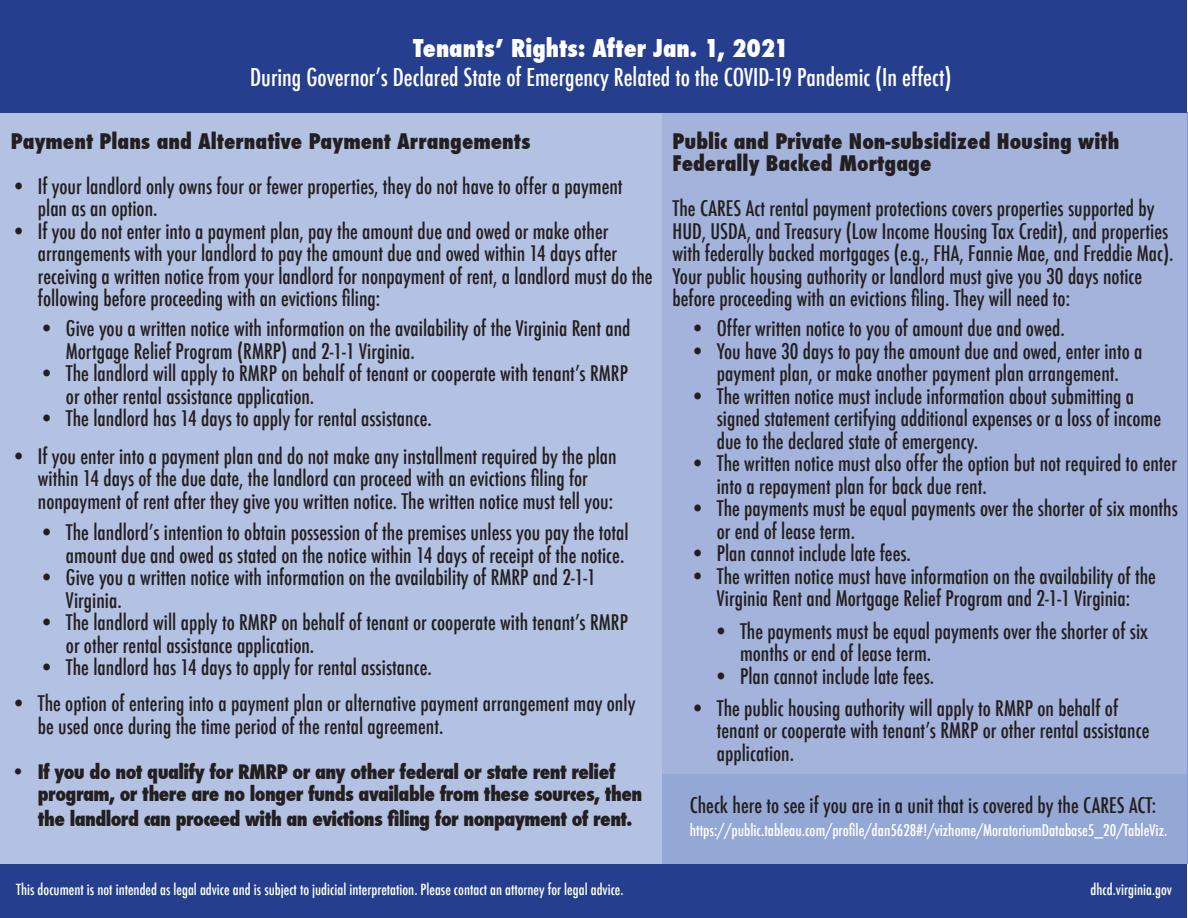
<style>
.page{position:relative;width:1188px;height:918px;background:#fff}
.page>*{position:absolute;margin:0;border:0;box-sizing:border-box;transform-origin:0 0}
.t1{font:500 condensed 24px "Futura";color:#fff}
.t2{font:800 condensed 24px "Futura";color:#fff}
.t3{font:500 condensed 21px/22.5px "Futura";color:#231f20}
.t4{font:800 condensed 21px "Futura";color:#231f20}
.t5{font:800 condensed 19.5px/22.5px "Futura";letter-spacing:-.03em;color:#231f20}
.t6{font:500 condensed 15.75px "Futura";color:#fff}
.t7{font:500 condensed 15px "Futura";color:#fff}
</style>
<div class="page">
<div style="left:0;top:113px;width:662px;height:751px;background:#b3c1e2"></div>
<div style="left:662px;top:113px;width:526px;height:661px;background:#a3b3db"></div>
<div style="left:662px;top:774px;width:526px;height:90px;background:#94a8d5"></div>
<hr style="left:1187px;top:113px;width:1px;height:751px;background:#8699ce">
<div style="left:1px;top:0;width:1186px;height:113px;background:#253f8e"></div>
<div style="left:1px;top:864px;width:1186px;height:54px;background:#253f8e"></div>
<p class="t2" style="left:413px;top:32px;width:377px">Tenants’ Rights: After Jan. 1, 2021</p>
<p class="t1" style="left:250px;top:62px;width:703px">During Governor’s Declared State of Emergency Related to the COVID-19 Pandemic (In effect)</p>
<p class="t4" style="left:11px;top:127px;width:521px">Payment Plans and Alternative Payment Arrangements</p>
<p class="t3" style="left:38px;top:175px;width:586px;text-indent:-27px">• If your landlord only owns four or fewer properties, they do not have to offer a payment plan as an option.</p>
<p class="t3" style="left:38px;top:220px;width:616px;text-indent:-27px">• If you do not enter into a payment plan, pay the amount due and owed or make other arrangements with your landlord to pay the amount due and owed within 14 days after receiving a written notice from your landlord for nonpayment of rent, a landlord must do the following before proceeding with an evictions filing:</p>
<p class="t3" style="left:66px;top:317px;width:566px;text-indent:-27px">• Give you a written notice with information on the availability of the Virginia Rent and<br>Mortgage Relief Program (RMRP) and 2-1-1 Virginia.</p>
<p class="t3" style="left:66px;top:362px;width:564px;text-indent:-27px">• The landlord will apply to RMRP on behalf of tenant or cooperate with tenant’s RMRP or other rental assistance application.</p>
<p class="t3" style="left:39px;top:407px;width:394px">• The landlord has 14 days to apply for rental assistance.</p>
<p class="t3" style="left:38px;top:445px;width:580px;text-indent:-27px">• If you enter into a payment plan and do not make any installment required by the plan within 14 days of the due date, the landlord can proceed with an evictions filing for nonpayment of rent after they give you written notice. The written notice must tell you:</p>
<p class="t3" style="left:39px;top:521px;width:591px;text-align:right">• The landlord’s intention to obtain possession of the premises unless you pay the total amount due and owed as stated on the notice within 14 days of receipt of the notice.</p>
<p class="t3" style="left:66px;top:566px;width:532px;text-indent:-27px">• Give you a written notice with information on the availability of RMRP and 2-1-1<br>Virginia.</p>
<p class="t3" style="left:66px;top:611px;width:564px;text-indent:-27px">• The landlord will apply to RMRP on behalf of tenant or cooperate with tenant’s RMRP or other rental assistance application.</p>
<p class="t3" style="left:39px;top:656px;width:394px">• The landlord has 14 days to apply for rental assistance.</p>
<p class="t3" style="left:38px;top:692px;width:599px;text-indent:-27px">• The option of entering into a payment plan or alternative payment arrangement may only be used once during the time period of the rental agreement.</p>
<p class="t5" style="left:38px;top:760px;width:606px;text-indent:-27px">• If you do not qualify for RMRP or any other federal or state rent relief program, or there are no longer funds available from these sources, then</p>
<p class="t5" style="left:38px;top:808px;width:596px">the landlord can proceed with an evictions filing for nonpayment of rent.</p>
<p class="t4" style="left:673px;top:126px;width:449px">Public and Private Non-subsidized Housing with</p>
<p class="t4" style="left:673px;top:149px;width:260px">Federally Backed Mortgage</p>
<p class="t3" style="left:673px;top:197px;width:503px">The CARES Act rental payment protections covers properties supported by<br>HUD, USDA, and Treasury (Low Income Housing Tax Credit), and properties with federally backed mortgages (e.g., FHA, Fannie Mae, and Freddie Mac).</p>
<p class="t3" style="left:673px;top:265px;width:471px">Your public housing authority or landlord must give you 30 days notice before proceeding with an evictions filing. They will need to:</p>
<p class="t3" style="left:690px;top:317px;width:377px">• Offer written notice to you of amount due and owed.</p>
<p class="t3" style="left:690px;top:340px;width:454px;text-align:center">• You have 30 days to pay the amount due and owed, enter into a payment plan, or make another payment plan arrangement.</p>
<p class="t3" style="left:717px;top:385px;width:446px;text-indent:-27px">• The written notice must include information about submitting a signed statement certifying additional expenses or a loss of income due to the declared state of emergency.</p>
<p class="t3" style="left:717px;top:452px;width:462px;text-indent:-27px">• The written notice must also offer the option but not required to enter into a repayment plan for back due rent.</p>
<p class="t3" style="left:717px;top:497px;width:463px;text-indent:-27px">• The payments must be equal payments over the shorter of six months or end of lease term.</p>
<p class="t3" style="left:690px;top:542px;width:223px">• Plan cannot include late fees.</p>
<p class="t3" style="left:690px;top:565px;width:468px;text-align:center">• The written notice must have information on the availability of the<br>Virginia Rent and Mortgage Relief Program and 2-1-1 Virginia:</p>
<p class="t3" style="left:740px;top:620px;width:410px;text-indent:-27px">• The payments must be equal payments over the shorter of six months or end of lease term.</p>
<p class="t3" style="left:713px;top:665px;width:223px">• Plan cannot include late fees.</p>
<p class="t3" style="left:717px;top:697px;width:434px;text-indent:-27px">• The public housing authority will apply to RMRP on behalf of tenant or cooperate with tenant’s RMRP or other rental assistance application.</p>
<p class="t3" style="left:690px;top:794px;width:468px">Check here to see if you are in a unit that is covered by the CARES ACT:</p>
<p class="t6" style="left:690px;top:820px;width:479px">https://public.tableau.com/profile/dan5628#!/vizhome/MoratoriumDatabase5_20/TableViz.</p>
<p class="t7" style="left:16px;top:880px;width:609px">This document is not intended as legal advice and is subject to judicial interpretation. Please contact an attorney for legal advice.</p>
<p class="t7" style="left:1091px;top:879px;width:83px">dhcd.virginia.gov</p>
</div>
